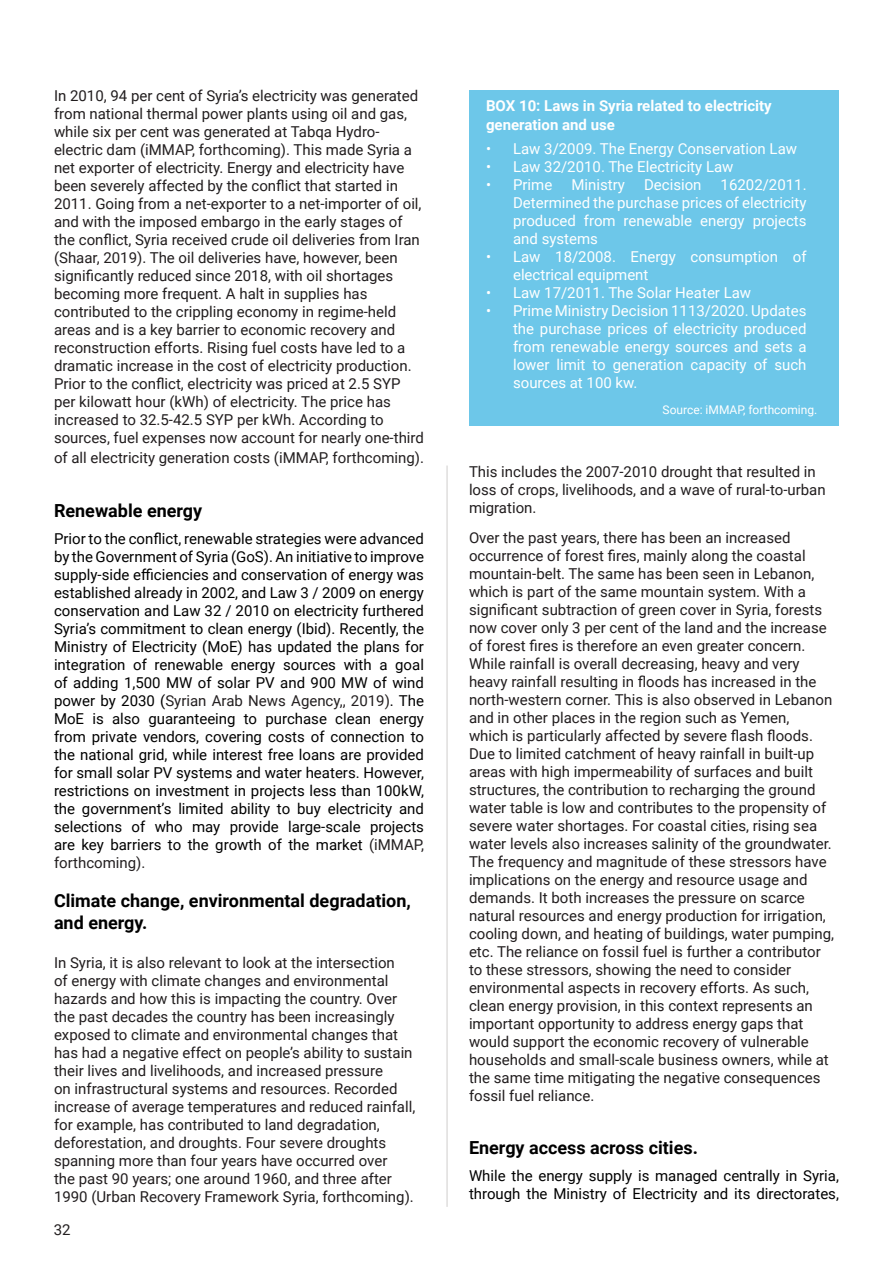
<style>
.page{position:relative;width:893px;height:1263px;background:#fff}
.page>*{position:absolute;margin:0;border:0;box-sizing:border-box;transform-origin:0 0}
.Overskrift_2{font:700 18px/21.6px "Roboto";color:#000}
.Default{font:15px/18px "Roboto";color:#211d1e}
.t1{font:15px/18px "Roboto";color:#000;text-align:justify}
.t2{font:15px/18px "Roboto";color:#fff;text-align:justify}
.Heading_5{font:700 15px/19px "Roboto";color:#fff}
.t3{font:15px "Roboto";color:#231f20}
.white_caption{font:12px "Roboto";color:#fff}
.s1{color:#231f20}
.s2{color:#211d1e}
</style>
<div class="page">
<div style="left:469px;top:90px;width:370px;height:336px;background:#6dc7e9"></div>
<hr style="left:446px;top:465px;width:2px;height:742px;background:#d4d3d2">
<p class="Default" style="left:54px;top:86px;width:371px">In 2010, 94 per cent of Syria’s electricity was generated from national thermal power plants using oil and gas, while six per cent was generated at Tabqa Hydro&shy;electric dam (<span class="s1">iMMAP, forthcoming)</span>. This made Syria a net exporter of electricity. Energy and electricity have been severely affected by the conflict that started in 2011. Going from a net-exporter to a net-importer of oil, and with the imposed embargo in the early stages of the conflict, Syria received crude oil deliveries from Iran (<span class="s1">Shaar, 2019)</span>. The oil deliveries have, however, been significantly reduced since 2018, with oil shortages becoming more frequent. A halt in supplies has contributed to the crippling economy in regime-held areas and is a key barrier to economic recovery and reconstruction efforts. Rising fuel costs have led to a dramatic increase in the cost of electricity production.<br>Prior to the conflict, electricity was priced at 2.5 SYP per kilowatt hour (kWh) of electricity. The price has increased to 32.5-42.5 SYP per kWh. According to sources, fuel expenses now account for nearly one-third</p>
<p class="Default" style="left:54px;top:448px;width:371px">of all electricity generation costs (<span class="s1">iMMAP, forthcoming)</span>.</p>
<p class="Overskrift_2" style="left:54px;top:499px;width:150px">Renewable energy</p>
<p class="t1" style="left:54px;top:529px;width:371px">Prior to the conflict, renewable strategies were advanced by the Government of Syria (GoS). An initiative to improve supply-side efficiencies and conservation of energy was established already in 2002, and Law 3 / 2009 on energy conservation and Law 32 / 2010 on electricity furthered Syria’s commitment to clean energy (Ibid). Recently, the Ministry of Electricity (MoE) has updated the plans for integration of renewable energy sources with a goal of adding 1,500 MW of solar PV and 900 MW of wind power by 2030 (<span class="s1">Syrian Arab News Agency,, 2019)</span>. The MoE is also guaranteeing to purchase clean energy from private vendors, covering costs of connection to the national grid, while interest free loans are provided for small solar PV systems and water heaters. However, restrictions on investment in projects less than 100kW, the government’s limited ability to buy electricity and selections of who may provide large-scale projects are key barriers to the growth of the market <span class="s2">(</span><span class="s1">iMMAP, forthcoming).</span></p>
<p class="Overskrift_2" style="left:54px;top:889px;width:358px">Climate change, environmental degradation, and energy.</p>
<p class="Default" style="left:54px;top:953px;width:363px">In Syria, it is also relevant to look at the intersection<br>of energy with climate changes and environmental hazards and how this is impacting the country. Over the past decades the country has been increasingly exposed to climate and environmental changes that has had a negative effect on people’s ability to sustain their lives and livelihoods, and increased pressure<br>on infrastructural systems and resources. Recorded increase of average temperatures and reduced rainfall, for example, has contributed to land degradation, deforestation, and droughts. Four severe droughts spanning more than four years have occurred over<br>the past 90 years; one around 1960, and three after 1990 (Urban Recovery Framework Syria, forthcoming).</p>
<p class="t3" style="left:54px;top:1219px;width:18px">32</p>
<p class="Heading_5" style="left:486px;top:96px;width:287px">BOX 10: Laws in Syria related to electricity generation and use</p>
<p class="t2" style="left:486px;top:139px;width:313px">• Law 3/2009. The Energy Conservation Law</p>
<p class="t2" style="left:486px;top:157px;width:249px">• Law 32/2010. The Electricity Law</p>
<p class="t2" style="left:486px;top:175px;width:68px">• Prime</p>
<p class="t2" style="left:571px;top:175px;width:55px">Ministry</p>
<p class="t2" style="left:644px;top:175px;width:59px">Decision</p>
<p class="t2" style="left:513px;top:175px;width:295px;text-indent:208px">16202/2011.<br>Determined the purchase prices of electricity produced from renewable energy projects and systems</p>
<p class="t2" style="left:513px;top:247px;width:295px;text-indent:-27px">• Law 18/2008. Energy consumption of electrical equipment</p>
<p class="t2" style="left:486px;top:283px;width:267px">• Law 17/2011. The Solar Heater Law</p>
<p class="t2" style="left:513px;top:301px;width:295px;text-indent:-27px">• Prime Ministry Decision 1113/2020. Updates the purchase prices of electricity produced from renewable energy sources and sets a lower limit to generation capacity of such sources at 100 kw.</p>
<p class="white_caption" style="left:663px;top:401px;width:156px">Source: iMMAP, forthcoming.</p>
<p class="Default" style="left:469px;top:462px;width:358px">This includes the 2007-2010 drought that resulted in loss of crops, livelihoods, and a wave of rural-to-urban migration.</p>
<p class="Default" style="left:469px;top:528px;width:367px">Over the past years, there has been an increased occurrence of forest fires, mainly along the coastal mountain-belt. The same has been seen in Lebanon, which is part of the same mountain system. With a significant subtraction of green cover in Syria, forests now cover only 3 per cent of the land and the increase of forest fires is therefore an even greater concern.<br>While rainfall is overall decreasing, heavy and very heavy rainfall resulting in floods has increased in the north-western corner. This is also observed in Lebanon and in other places in the region such as Yemen,<br>which is particularly affected by severe flash floods.<br>Due to limited catchment of heavy rainfall in built-up areas with high impermeability of surfaces and built structures, the contribution to recharging the ground water table is low and contributes to the propensity of severe water shortages. For coastal cities, rising sea water levels also increases salinity of the groundwater.<br>The frequency and magnitude of these stressors have implications on the energy and resource usage and demands. It both increases the pressure on scarce natural resources and energy production for irrigation, cooling down, and heating of buildings, water pumping, etc. The reliance on fossil fuel is further a contributor to these stressors, showing the need to consider environmental aspects in recovery efforts. As such, clean energy provision, in this context represents an important opportunity to address energy gaps that would support the economic recovery of vulnerable households and small-scale business owners, while at the same time mitigating the negative consequences fossil fuel reliance.</p>
<p class="Overskrift_2" style="left:469px;top:1136px;width:230px">Energy access across cities.</p>
<p class="t1" style="left:469px;top:1166px;width:371px">While the energy supply is managed centrally in Syria, through the Ministry of Electricity and its directorates,</p>
</div>
